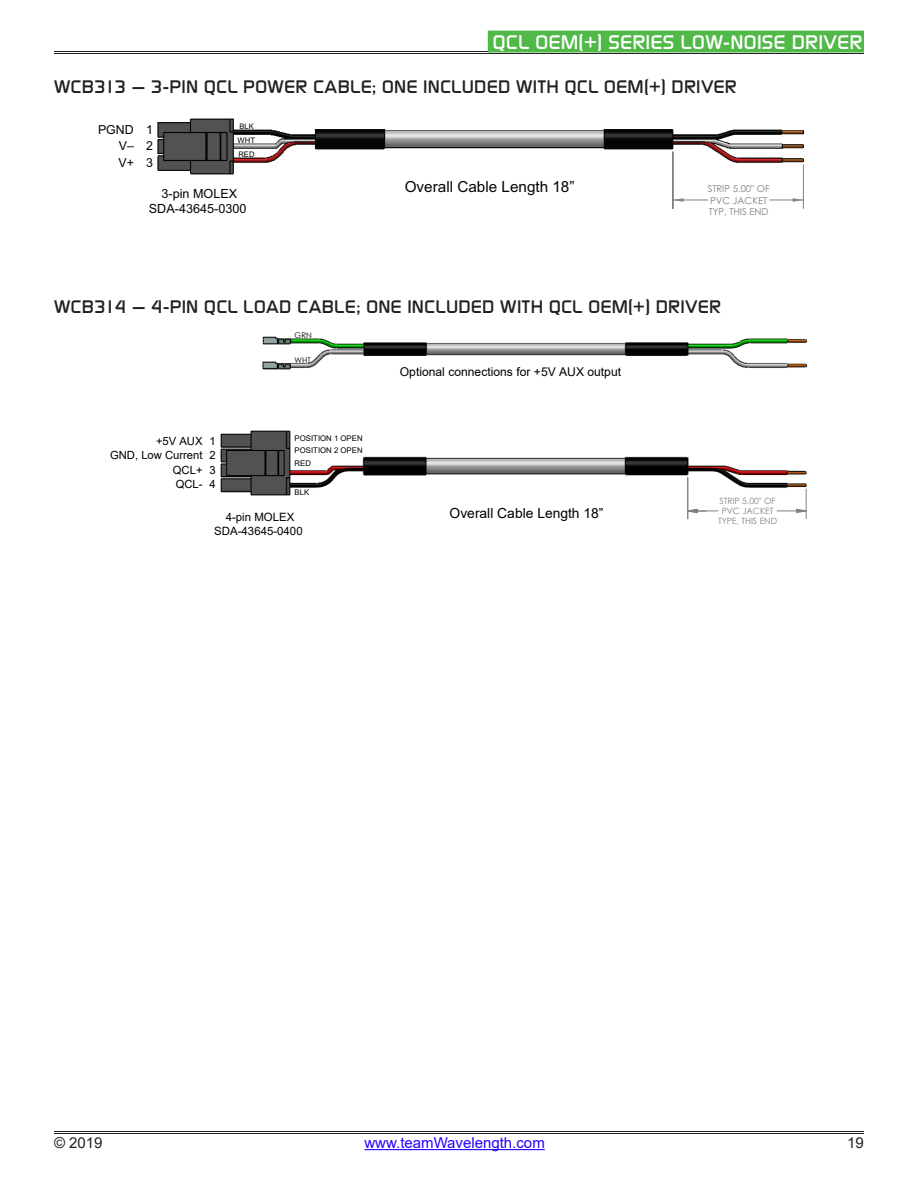
<style>
.page{position:relative;width:918px;height:1188px;background:#fff}
.page>*{position:absolute;margin:0;border:0;box-sizing:border-box;transform-origin:0 0}
.t1{font:19.5px "Modaerne";letter-spacing:.005em;color:#fff;scale:1.1 1}
.Un-Numbered_Sub_Sect{font:18px "Modaerne";letter-spacing:.01em;color:#231f20;scale:1.1 1}
.t2{font:15.3px "Arial";color:#040503}
.t3{font:15px "Arial";color:#2300ff}
.t4{font:15px "Arial";color:#231f20}
.t5{font:13.8px "Arial";color:#000}
.t6{font:12.6px/15.1px "Arial";color:#040503;text-align:center}
.t7{font:12.45px/17.1px "Arial";color:#040503}
.t8{font:12.15px "Arial";color:#000}
.t9{font:11.4px "Arial";color:#000}
.t10{font:11.25px "Arial";color:#000}
.t11{font:9.6px/11.4px "Century Gothic";color:#808180}
.t12{font:8.7px/10.4px "Century Gothic";color:#808080;text-align:center}
.t13{font:7.8px/11.2px "Arial";color:#000}
.t14{font:7.8px "Century Gothic";color:#000}
.t15{font:7.65px/14px "Arial";color:#040503}
</style>
<div class="page">
<hr style="left:364px;top:1149px;width:181px;height:1px;background:#2300ff">
<hr style="left:54px;top:51px;width:810px;height:1px;background:#231f20">
<hr style="left:54px;top:53px;width:810px;height:1px;background:#231f20">
<div style="left:489px;top:31px;width:374px;height:21px;background:#51b948"></div>
<hr style="left:54px;top:1131px;width:810px;height:1px;background:#231f20">
<hr style="left:54px;top:1133px;width:810px;height:1px;background:#231f20">
<img style="left:157px;top:118px;width:647px;height:70px">
<hr style="left:770px;top:200px;width:33px;height:1px;background:#808180">
<hr style="left:673px;top:200px;width:35px;height:1px;background:#808180">
<hr style="left:803px;top:165px;width:1px;height:44px;background:#808180">
<hr style="left:672px;top:152px;width:1px;height:57px;background:#808180">
<svg style="left:793px;top:198px;width:10px;height:4px"></svg>
<svg style="left:673px;top:198px;width:11px;height:4px"></svg>
<img style="left:220px;top:336px;width:588px;height:172px">
<hr style="left:688px;top:511px;width:30px;height:1px;background:#808080">
<hr style="left:806px;top:489px;width:1px;height:30px;background:#808080">
<hr style="left:687px;top:477px;width:1px;height:42px;background:#808080">
<svg style="left:777px;top:508px;width:30px;height:6px"></svg>
<svg style="left:688px;top:508px;width:18px;height:6px"></svg>
<p class="t1" style="left:493px;top:31px;width:338px">QCL OEM(+) SERIES LOW-NOISE DRIVER</p>
<p class="Un-Numbered_Sub_Sect" style="left:54px;top:76px;width:622px">WCB313 — 3-PIN QCL POWER CABLE; ONE INCLUDED WITH QCL OEM(+) DRIVER</p>
<p class="t7" style="left:98px;top:122px;width:37px;line-height:15.8px;text-align:right">PGND<br>V–</p>
<p class="t7" style="left:118px;top:154px;width:17px">V+</p>
<p class="t7" style="left:146px;top:122px;width:8px">1</p>
<p class="t7" style="left:146px;top:137px;width:8px">2<br>3</p>
<p class="t15" style="left:238px;top:119px;width:19px">BLK<br>WHT<br>RED</p>
<p class="t6" style="left:149px;top:186px;width:99px">3-pin MOLEX<br>SDA-43645-0300</p>
<p class="t2" style="left:405px;top:177px;width:171px">Overall Cable Length 18”</p>
<p class="t11" style="left:708px;top:183px;width:64px">STRIP 5.00" OF<br>PVC JACKET<br>TYP, THIS END</p>
<p class="Un-Numbered_Sub_Sect" style="left:54px;top:297px;width:608px">WCB314 — 4-PIN QCL LOAD CABLE; ONE INCLUDED WITH QCL OEM(+) DRIVER</p>
<p class="t10" style="left:210px;top:433px;width:8px">1</p>
<p class="t10" style="left:156px;top:433px;width:48px">+5V AUX</p>
<p class="t10" style="left:176px;top:477px;width:28px">QCL-</p>
<p class="t10" style="left:110px;top:447px;width:94px">GND, Low Current</p>
<p class="t10" style="left:210px;top:447px;width:8px">2</p>
<p class="t10" style="left:173px;top:462px;width:31px">QCL+</p>
<p class="t10" style="left:210px;top:462px;width:8px">3</p>
<p class="t10" style="left:210px;top:477px;width:8px">4</p>
<p class="t14" style="left:295px;top:329px;width:19px">GRN</p>
<p class="t14" style="left:295px;top:355px;width:18px">WHT</p>
<p class="t13" style="left:295px;top:433px;width:69px">POSITION 1 OPEN<br>POSITION 2 OPEN</p>
<p class="t13" style="left:295px;top:457px;width:18px">RED</p>
<p class="t13" style="left:295px;top:486px;width:16px">BLK</p>
<p class="t8" style="left:400px;top:364px;width:223px">Optional connections for +5V AUX output</p>
<p class="t9" style="left:226px;top:509px;width:70px">4-pin MOLEX</p>
<p class="t5" style="left:450px;top:504px;width:155px">Overall Cable Length 18”</p>
<p class="t9" style="left:214px;top:523px;width:90px">SDA-43645-0400</p>
<p class="t12" style="left:718px;top:495px;width:61px">STRIP 5.00" OF<br>PVC JACKET<br>TYPE, THIS END</p>
<p class="t4" style="left:54px;top:1132px;width:50px">© 2019</p>
<p class="t3" style="left:364px;top:1132px;width:182px">www.teamWavelength.com</p>
<p class="t4" style="left:847px;top:1132px;width:18px">19</p>
</div>
